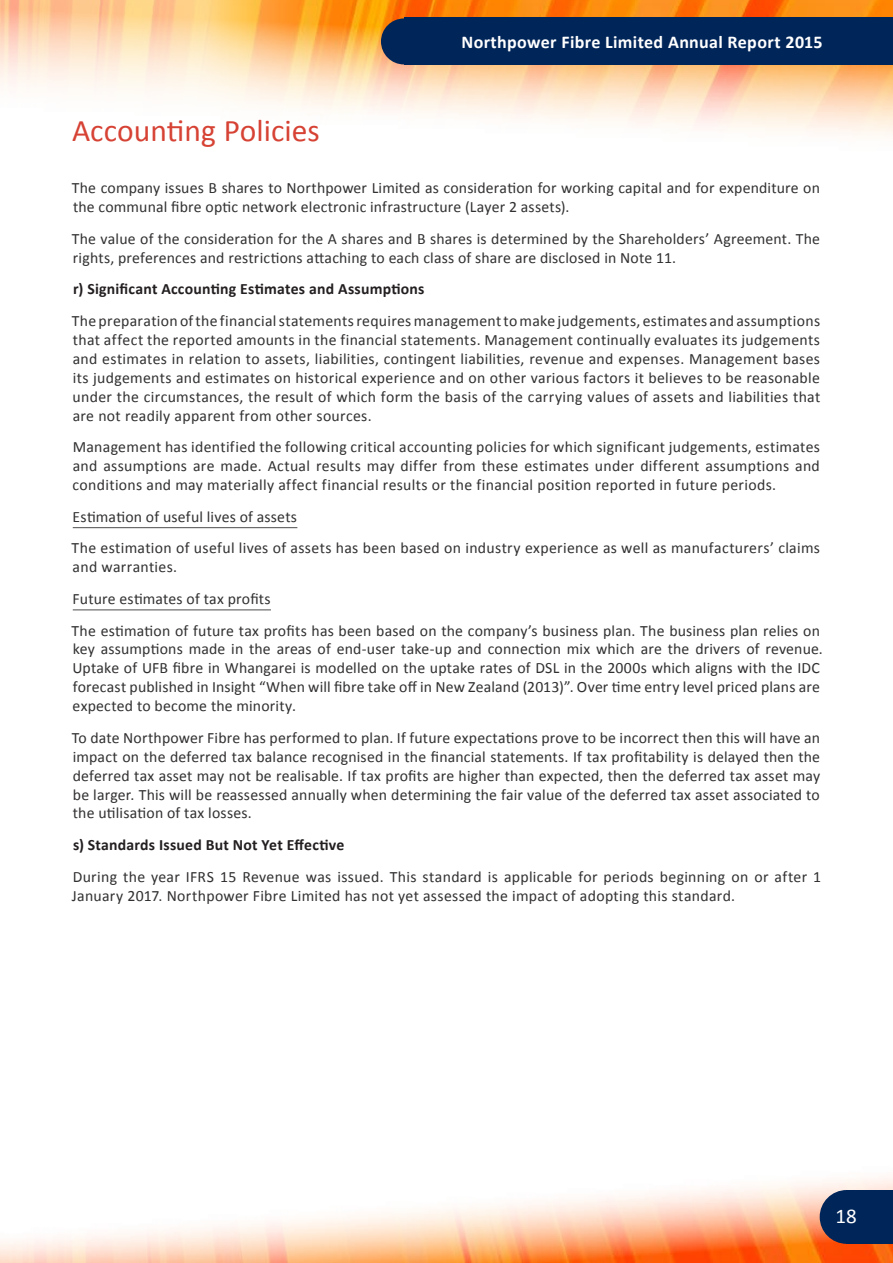
<style>
.page{position:relative;width:893px;height:1263px;background:#fff}
.page>*{position:absolute;margin:0;border:0;box-sizing:border-box;transform-origin:0 0}
.t1{font:31.5px "Calibri";color:#d64234}
.t2{font:21px "Calibri";color:#fff}
.t3{font:700 18px "Calibri";letter-spacing:.02em;color:#fff}
.t4{font:15.75px/18.9px "Calibri";letter-spacing:.015em;color:#323031}
.t5{font:700 15.75px "Calibri";letter-spacing:.015em;color:#231f20}
</style>
<div class="page">
<svg style="left:376px;top:3px;width:517px;height:133px"></svg>
<svg style="left:0;top:0;width:376px;height:113px"></svg>
<img style="left:0;top:1177px;width:893px;height:86px">
<div style="left:404px;top:18px;width:489px;height:47px;background:#002559"></div>
<div style="left:847px;top:1190px;width:46px;height:54px;background:#002559"></div>
<div style="left:820px;top:1190px;width:53px;height:54px;background:#002559;border-radius:50%"></div>
<div style="left:381px;top:18px;width:46px;height:46px;background:#002559;border-radius:50%"></div>
<hr style="left:73px;top:527px;width:224px;height:1px;background:#4d4d4f">
<hr style="left:73px;top:609px;width:198px;height:1px;background:#4d4d4f">
<p class="t3" style="left:461px;top:31px;width:363px">Northpower Fibre Limited Annual Report 2015</p>
<h1 class="t1" style="left:72px;top:111px;width:249px">Accounting Policies</h1>
<p class="t4" style="left:72px;top:179px;width:750px">The company issues B shares to Northpower Limited as consideration for working capital and for expenditure on the communal fibre optic network electronic infrastructure (Layer 2 assets).</p>
<p class="t4" style="left:72px;top:229px;width:750px">The value of the consideration for the A shares and B shares is determined by the Shareholders’ Agreement. The rights, preferences and restrictions attaching to each class of share are disclosed in Note 11.</p>
<p class="t5" style="left:73px;top:279px;width:353px">r) Significant Accounting Estimates and Assumptions</p>
<p class="t4" style="left:72px;top:311px;width:750px;text-align:justify">The preparation ofthe financialstatementsrequiresmanagementtomake judgements, estimates and assumptions that affect the reported amounts in the financial statements. Management continually evaluates its judgements and estimates in relation to assets, liabilities, contingent liabilities, revenue and expenses. Management bases its judgements and estimates on historical experience and on other various factors it believes to be reasonable under the circumstances, the result of which form the basis of the carrying values of assets and liabilities that are not readily apparent from other sources.</p>
<p class="t4" style="left:73px;top:438px;width:749px;text-align:justify">Management has identified the following critical accounting policies for which significant judgements, estimates and assumptions are made. Actual results may differ from these estimates under different assumptions and conditions and may materially affect financial results or the financial position reported in future periods.</p>
<p class="t4" style="left:72px;top:501px;width:750px;line-height:31.7px">Estimation of useful lives of assets<br>The estimation of useful lives of assets has been based on industry experience as well as manufacturers’ claims</p>
<p class="t4" style="left:72px;top:551px;width:750px;line-height:31.7px">and warranties.<br>Future estimates of tax profits<br>The estimation of future tax profits has been based on the company’s business plan. The business plan relies on</p>
<p class="t4" style="left:72px;top:640px;width:752px">key assumptions made in the areas of end-user take-up and connection mix which are the drivers of revenue.<br>Uptake of UFB fibre in Whangarei is modelled on the uptake rates of DSL in the 2000s which aligns with the IDC forecast published in Insight “When will fibre take off in New Zealand (2013)”. Over time entry level priced plans are expected to become the minority.</p>
<p class="t4" style="left:72px;top:728px;width:750px;text-align:justify">To date Northpower Fibre has performed to plan. If future expectations prove to be incorrect then this will have an impact on the deferred tax balance recognised in the financial statements. If tax profitability is delayed then the deferred tax asset may not be realisable. If tax profits are higher than expected, then the deferred tax asset may be larger. This will be reassessed annually when determining the fair value of the deferred tax asset associated to the utilisation of tax losses.</p>
<p class="t5" style="left:73px;top:835px;width:273px">s) Standards Issued But Not Yet Effective</p>
<p class="t4" style="left:72px;top:867px;width:751px">During the year IFRS 15 Revenue was issued. This standard is applicable for periods beginning on or after 1<br>January 2017. Northpower Fibre Limited has not yet assessed the impact of adopting this standard.</p>
<h2 class="t2" style="left:835px;top:1203px;width:23px">18</h2>
</div>
